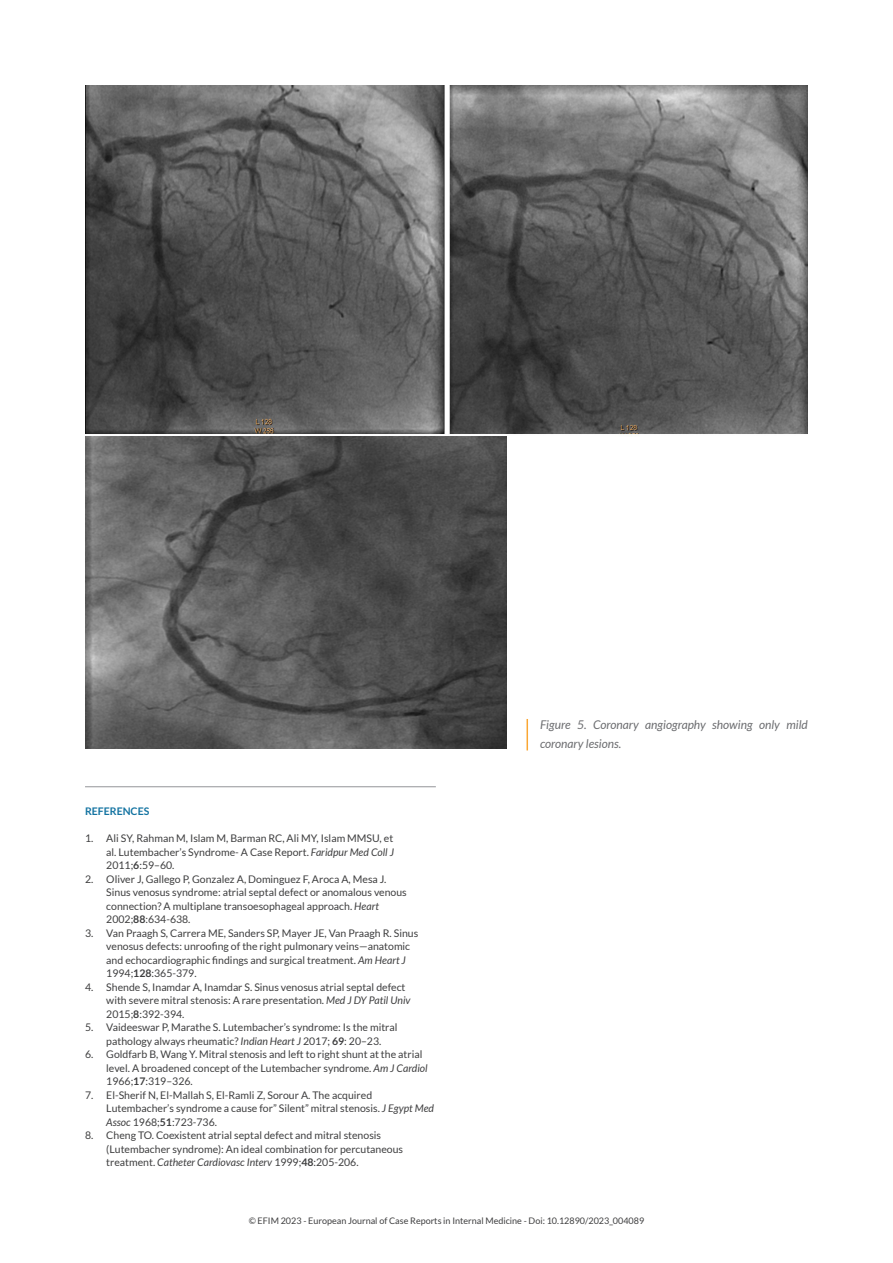
<style>
.page{position:relative;width:893px;height:1263px;background:#fff}
.page>*{position:absolute;margin:0;border:0;box-sizing:border-box;transform-origin:0 0}
.dida{font:italic 12px/19.5px "Lato";color:#6c6d70}
.reference{font:10.5px/13.5px "Lato";color:#3e3e3f}
.t1{font:700 10.5px "Lato";color:#1373a1}
.t2{font:9px "Lato";color:#3e3e3f}
.s1{font-style:italic}
.s2{font-weight:700}
</style>
<div class="page">
<hr style="left:526px;top:719px;width:2px;height:31px;background:#faa633">
<img style="left:85px;top:85px;width:723px;height:351px">
<img style="left:85px;top:436px;width:421px;height:312px">
<hr style="left:85px;top:786px;width:351px;height:1px;background:#939598">
<p class="t1" style="left:85px;top:805px;width:66px">REFERENCES</p>
<p class="reference" style="left:106px;top:831px;width:289px;text-align:justify;text-indent:-21px">1. Ali SY, Rahman M, Islam M, Barman RC, Ali MY, Islam MMSU, et al. Lutembacher’s Syndrome- A Case Report. <span class="s1">Faridpur Med Coll J </span>2011;<span class="s2">6</span>:59–60.</p>
<p class="reference" style="left:106px;top:872px;width:302px;text-indent:-21px">2. Oliver J, Gallego P, Gonzalez A, Dominguez F, Aroca A, Mesa J.<br>Sinus venosus syndrome: atrial septal defect or anomalous venous connection? A multiplane transoesophageal approach. <span class="s1">Heart </span>2002;<span class="s2">88</span>:634-638.</p>
<p class="reference" style="left:106px;top:926px;width:313px;text-indent:-21px">3. Van Praagh S, Carrera ME, Sanders SP, Mayer JE, Van Praagh R. Sinus venosus defects: unroofing of the right pulmonary veins—anatomic and echocardiographic findings and surgical treatment. <span class="s1">Am Heart J </span>1994;<span class="s2">128</span>:365-379.</p>
<p class="reference" style="left:106px;top:980px;width:306px;text-indent:-21px">4. Shende S, Inamdar A, Inamdar S. Sinus venosus atrial septal defect with severe mitral stenosis: A rare presentation. <span class="s1">Med J DY Patil Univ<br></span>2015;<span class="s2">8</span>:392-394.</p>
<p class="reference" style="left:85px;top:1020px;width:314px;text-align:center">5. Vaideeswar P, Marathe S. Lutembacher’s syndrome: Is the mitral pathology always rheumatic? <span class="s1">Indian Heart J</span> 2017; <span class="s2">69</span>: 20–23.</p>
<p class="reference" style="left:106px;top:1047px;width:323px;text-indent:-21px">6. Goldfarb B, Wang Y. Mitral stenosis and left to right shunt at the atrial level. A broadened concept of the Lutembacher syndrome. <span class="s1">Am J Cardiol<br></span>1966;<span class="s2">17</span>:319–326.</p>
<p class="reference" style="left:106px;top:1088px;width:329px;text-indent:-21px">7. El-Sherif N, El-Mallah S, El-Ramli Z, Sorour A. The acquired<br>Lutembacher’s syndrome a cause for” Silent” mitral stenosis. <span class="s1">J Egypt Med<br>Assoc</span> 1968;<span class="s2">51</span>:723-736.</p>
<p class="reference" style="left:106px;top:1128px;width:298px;text-indent:-21px">8. Cheng TO. Coexistent atrial septal defect and mitral stenosis (Lutembacher syndrome): An ideal combination for percutaneous treatment. <span class="s1">Catheter Cardiovasc Interv</span> 1999;<span class="s2">48</span>:205-206.</p>
<p class="dida" style="left:540px;top:715px;width:269px">Figure 5. Coronary angiography showing only mild coronary lesions.</p>
<p class="t2" style="left:249px;top:1215px;width:397px">© EFIM 2023 - European Journal of Case Reports in Internal Medicine - Doi: 10.12890/2023_004089</p>
</div>
